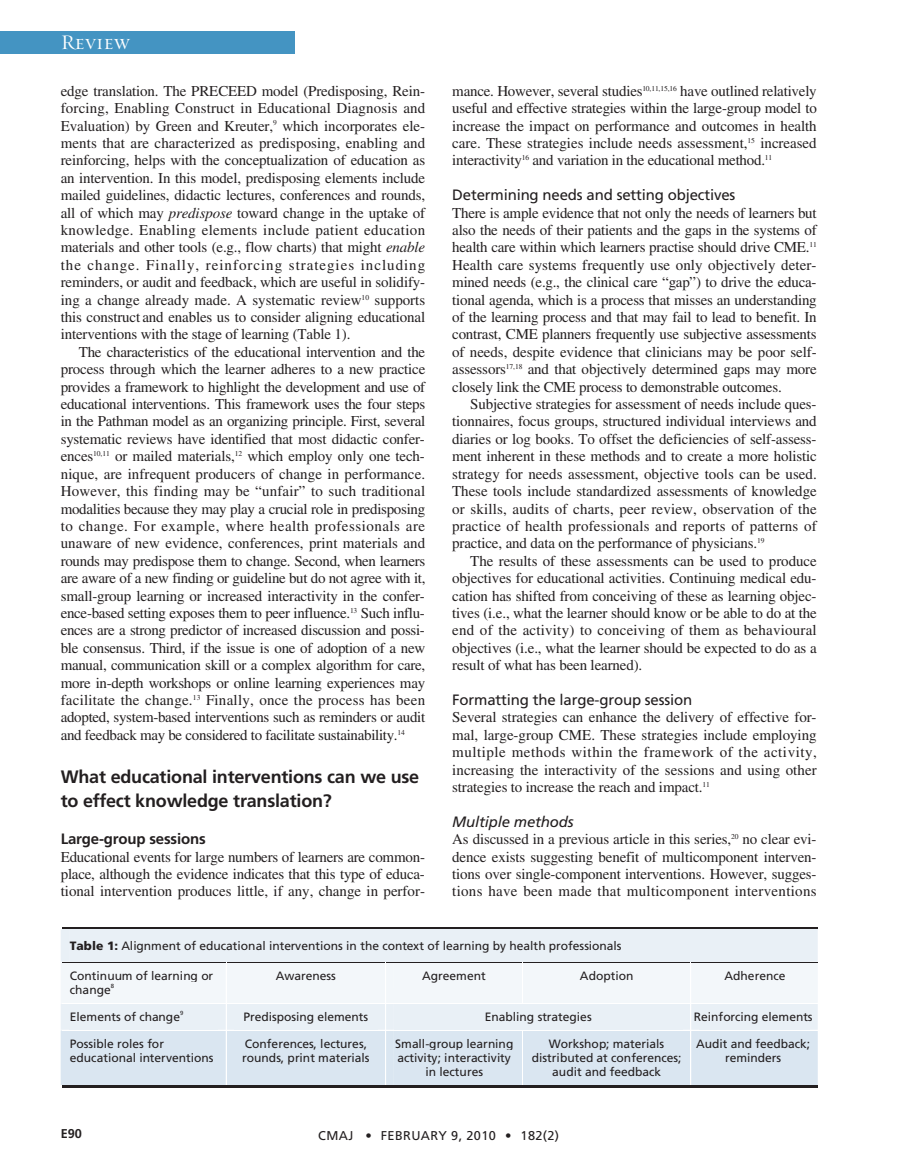
<style>
.page{position:relative;width:918px;height:1175px;background:#fff}
.page>*{position:absolute;margin:0;border:0;box-sizing:border-box;transform-origin:0 0}
.t1{font:21px "Requiem Display HTF Small Caps";letter-spacing:.005em;color:#fff}
.t2{font:700 18px/24px "Frutiger";letter-spacing:-.01em;color:#231f20}
.t3{font:15px/17.4px "Times";letter-spacing:-.01em;color:#231f20;text-align:justify}
.t4{font:15px "Frutiger";letter-spacing:-.01em;color:#231f20}
.t5{font:700 15px "Frutiger";letter-spacing:-.01em;color:#231f20}
.t6{font:italic 15px "Frutiger";letter-spacing:-.01em;color:#231f20}
.t7{font:12.75px "Frutiger";letter-spacing:.025em;color:#231f20}
.t8{font:700 12.75px "Frutiger";color:#231f20}
.t9{font:12px/14.2px "Frutiger";color:#231f20}
.t10{font:6px "Frutiger";color:#231f20}
.s1{font-style:italic}
.s2{font-weight:900}
</style>
<div class="page">
<div style="left:0;top:32px;width:295px;height:22px;background:#4494c2"></div>
<hr style="left:62px;top:927px;width:755px;height:2px;background:#231f20">
<svg style="left:61px;top:929px;width:757px;height:156px"></svg>
<div style="left:699px;top:1030px;width:111px;height:20px;background:#dae6f1"></div>
<div style="left:699px;top:1050px;width:111px;height:21px;background:#dae6f1"></div>
<hr style="left:62px;top:1029px;width:755px;height:1px;background:#fff">
<hr style="left:226px;top:1030px;width:1px;height:55px;background:#fff">
<hr style="left:385px;top:1030px;width:1px;height:55px;background:#fff">
<hr style="left:522px;top:1030px;width:1px;height:55px;background:#fff">
<hr style="left:691px;top:1030px;width:1px;height:55px;background:#fff">
<hr style="left:62px;top:1085px;width:755px;height:2px;background:#231f20">
<h1 class="t1" style="left:61px;top:30px;width:71px">Review</h1>
<p class="t3" style="left:61px;top:83px;width:366px">edge translation. The PRECEED model (Predisposing, Rein&shy;forcing, Enabling Construct in Educational Diagnosis and Evaluation) by Green and Kreuter,<sup>9</sup> which incorporates ele&shy;ments that are characterized as predisposing, enabling and reinforcing, helps with the conceptualization of education as an intervention. In this model, predisposing elements include mailed guidelines, didactic lectures, conferences and rounds, all of which may <span class="s1">predispose</span> toward change in the uptake of knowledge. Enabling elements include patient education materials and other tools (e.g., flow charts) that might <span class="s1">enable </span>the change. Finally, reinforcing strategies including reminders, or audit and feedback, which are useful in solidify&shy;ing a change already made. A systematic review<sup>10</sup> supports this construct and enables us to consider aligning educational interventions with the stage of learning (Table 1).</p>
<p class="t3" style="left:61px;top:344px;width:366px;text-indent:18px">The characteristics of the educational intervention and the process through which the learner adheres to a new practice provides a framework to highlight the development and use of educational interventions. This framework uses the four steps in the Pathman model as an organizing principle. First, several systematic reviews have identified that most didactic confer&shy;ences<sup>10,11</sup> or mailed materials,<sup>12</sup> which employ only one tech&shy;nique, are infrequent producers of change in performance.<br>However, this finding may be “unfair” to such traditional modalities because they may play a crucial role in predisposing to change. For example, where health professionals are unaware of new evidence, conferences, print materials and rounds may predispose them to change. Second, when learners are aware of a new finding or guideline but do not agree with it, small-group learning or increased interactivity in the confer&shy;ence-based setting exposes them to peer influence.<sup>13</sup> Such influ&shy;ences are a strong predictor of increased discussion and possi&shy;ble consensus. Third, if the issue is one of adoption of a new manual, communication skill or a complex algorithm for care, more in-depth workshops or online learning experiences may facilitate the change.<sup>13</sup> Finally, once the process has been adopted, system-based interventions such as reminders or audit and feedback may be considered to facilitate sustainability.<sup>14</sup></p>
<p class="t2" style="left:61px;top:766px;width:360px">What educational interventions can we use to effect knowledge translation?</p>
<p class="t5" style="left:61px;top:833px;width:146px">Large-group sessions</p>
<p class="t3" style="left:61px;top:849px;width:366px">Educational events for large numbers of learners are common&shy;place, although the evidence indicates that this type of educa&shy;tional intervention produces little, if any, change in perfor-</p>
<p class="t3" style="left:452px;top:83px;width:366px">mance. However, several studies<sup>10,11,15,16</sup> have outlined relatively useful and effective strategies within the large-group model to increase the impact on performance and outcomes in health care. These strategies include needs assessment,<sup>15</sup> increased interactivity<sup>16</sup> and variation in the educational method.<sup>11</sup></p>
<p class="t4" style="left:452px;top:189px;width:285px">Determining needs and setting objectives</p>
<p class="t3" style="left:452px;top:205px;width:366px">There is ample evidence that not only the needs of learners but also the needs of their patients and the gaps in the systems of health care within which learners practise should drive CME.<sup>11<br></sup>Health care systems frequently use only objectively deter&shy;mined needs (e.g., the clinical care “gap”) to drive the educa&shy;tional agenda, which is a process that misses an understanding of the learning process and that may fail to lead to benefit. In contrast, CME planners frequently use subjective assessments of needs, despite evidence that clinicians may be poor self&shy;assessors<sup>17,18</sup> and that objectively determined gaps may more closely link the CME process to demonstrable outcomes.</p>
<p class="t3" style="left:452px;top:397px;width:366px;text-indent:18px">Subjective strategies for assessment of needs include ques&shy;tionnaires, focus groups, structured individual interviews and diaries or log books. To offset the deficiencies of self-assess&shy;ment inherent in these methods and to create a more holistic strategy for needs assessment, objective tools can be used.<br>These tools include standardized assessments of knowledge or skills, audits of charts, peer review, observation of the practice of health professionals and reports of patterns of practice, and data on the performance of physicians.<sup>19</sup></p>
<p class="t3" style="left:452px;top:553px;width:366px;text-indent:18px">The results of these assessments can be used to produce objectives for educational activities. Continuing medical edu&shy;cation has shifted from conceiving of these as learning objec&shy;tives (i.e., what the learner should know or be able to do at the end of the activity) to conceiving of them as behavioural objectives (i.e., what the learner should be expected to do as a result of what has been learned).</p>
<p class="t4" style="left:452px;top:693px;width:242px">Formatting the large-group session</p>
<p class="t3" style="left:452px;top:710px;width:366px">Several strategies can enhance the delivery of effective for&shy;mal, large-group CME. These strategies include employing multiple methods within the framework of the activity, increasing the interactivity of the sessions and using other strategies to increase the reach and impact.<sup>11</sup></p>
<p class="t6" style="left:452px;top:815px;width:123px">Multiple methods</p>
<p class="t3" style="left:452px;top:832px;width:366px">As discussed in a previous article in this series,<sup>20</sup> no clear evi&shy;dence exists suggesting benefit of multicomponent interven&shy;tions over single-component interventions. However, sugges&shy;tions have been made that multicomponent interventions</p>
<p class="t9" style="left:70px;top:939px;width:553px"><span class="s2">Table 1:</span> Alignment of educational interventions in the context of learning by health professionals</p>
<p class="t9" style="left:70px;top:969px;width:145px">Continuum of learning or change</p>
<p class="t9" style="left:276px;top:969px;width:62px">Awareness</p>
<p class="t9" style="left:422px;top:969px;width:65px">Agreement</p>
<p class="t9" style="left:580px;top:969px;width:55px">Adoption</p>
<p class="t9" style="left:725px;top:969px;width:62px">Adherence</p>
<p class="t10" style="left:111px;top:983px;width:5px">8</p>
<p class="t9" style="left:70px;top:1010px;width:112px">Elements of change</p>
<p class="t10" style="left:180px;top:1010px;width:5px">9</p>
<p class="t9" style="left:243px;top:1010px;width:126px">Predisposing elements</p>
<p class="t9" style="left:485px;top:1010px;width:108px">Enabling strategies</p>
<p class="t9" style="left:694px;top:1010px;width:120px">Reinforcing elements</p>
<p class="t9" style="left:70px;top:1037px;width:145px">Possible roles for educational interventions</p>
<p class="t9" style="left:242px;top:1037px;width:129px">Conferences, lectures, rounds, print materials</p>
<p class="t9" style="left:395px;top:1037px;width:120px;text-align:center">Small-group learning activity; interactivity in lectures</p>
<p class="t9" style="left:532px;top:1037px;width:151px;text-align:center">Workshop; materials distributed at conferences; audit and feedback</p>
<p class="t9" style="left:696px;top:1037px;width:116px;text-align:center">Audit and feedback; reminders</p>
<p class="t8" style="left:61px;top:1128px;width:23px">E90</p>
<p class="t7" style="left:318px;top:1130px;width:242px">CMAJ • FEBRUARY 9, 2010 • 182(2)</p>
</div>
